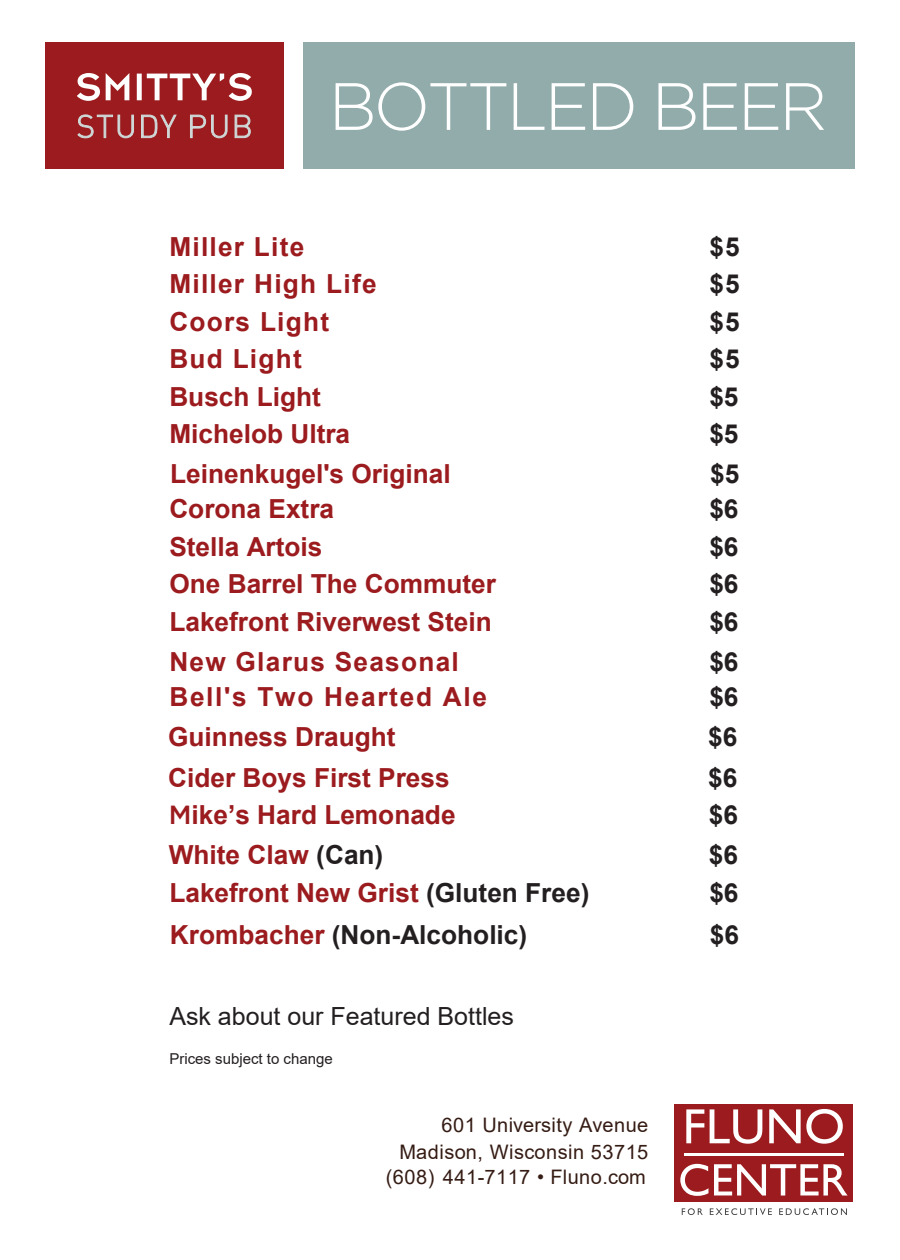
<style>
.page{position:relative;width:900px;height:1260px;background:#fff}
.page>*{position:absolute;margin:0;border:0;box-sizing:border-box;transform-origin:0 0}
.t1{font:300 66.75px "Gotham";letter-spacing:-.05em;color:#fff}
.t2{font:700 26.25px "Arial";color:#9b1b1e}
.t3{font:700 26.25px "Arial";color:#231f20}
.t4{font:700 26.25px "Arial";letter-spacing:.05em;color:#9b1b1e}
.t5{font:700 26.25px "Arial";letter-spacing:.065em;color:#9b1b1e}
.t6{font:25px "Arial";color:#231f20}
.t7{font:20px/27.5px "Arial";letter-spacing:.025em;color:#351c14;text-align:right}
.t8{font:15px "Arial";color:#231f20}
.s1{font-family:"Gotham";font-weight:500}
.s2{color:#231f20}
.s3{color:#9b1b1e}
</style>
<div class="page">
<div style="left:303px;top:42px;width:552px;height:127px;background:#91acaa"></div>
<div style="left:45px;top:42px;width:239px;height:127px;background:#9b1b1e"></div>
<svg style="left:77px;top:114px;width:174px;height:24px"></svg>
<svg style="left:77px;top:73px;width:175px;height:28px"></svg>
<div style="left:674px;top:1104px;width:178px;height:97px;background:#9b1b1e"></div>
<svg style="left:686px;top:1109px;width:18px;height:34px"></svg>
<svg style="left:710px;top:1109px;width:52px;height:35px"></svg>
<svg style="left:769px;top:1109px;width:74px;height:35px"></svg>
<svg style="left:680px;top:1164px;width:28px;height:32px"></svg>
<svg style="left:714px;top:1164px;width:134px;height:32px"></svg>
<hr style="left:684px;top:1153px;width:160px;height:3px;background:#fff">
<svg style="left:682px;top:1208px;width:21px;height:7px"></svg>
<svg style="left:710px;top:1208px;width:62px;height:7px"></svg>
<svg style="left:779px;top:1208px;width:68px;height:7px"></svg>
<h1 class="t1" style="left:329px;top:64px;width:500px">BOTTLED BEER</h1>
<p class="t4" style="left:169px;top:228px;width:137px">Miller Lite</p>
<p class="t3" style="left:709px;top:228px;width:32px">$5</p>
<p class="t4" style="left:169px;top:265px;width:209px">Miller High Life</p>
<p class="t3" style="left:709px;top:265px;width:32px">$5</p>
<p class="t4" style="left:169px;top:303px;width:161px">Coors Light</p>
<p class="t3" style="left:709px;top:303px;width:32px">$5</p>
<p class="t4" style="left:169px;top:340px;width:134px">Bud Light</p>
<p class="t3" style="left:709px;top:340px;width:32px">$5</p>
<p class="t2" style="left:169px;top:378px;width:153px">Busch Light</p>
<p class="t3" style="left:709px;top:378px;width:31px">$5</p>
<p class="t2" style="left:169px;top:415px;width:182px">Michelob Ultra</p>
<p class="t3" style="left:709px;top:415px;width:31px">$5</p>
<p class="t2" style="left:170px;top:455px;width:282px">Leinenkugel's Original</p>
<p class="t3" style="left:710px;top:455px;width:31px">$5</p>
<p class="t2" style="left:169px;top:490px;width:166px">Corona Extra</p>
<p class="t3" style="left:709px;top:490px;width:31px">$6</p>
<p class="t2" style="left:169px;top:528px;width:155px">Stella Artois</p>
<p class="t3" style="left:709px;top:528px;width:31px">$6</p>
<p class="t2" style="left:169px;top:565px;width:328px">One Barrel The Commuter</p>
<p class="t3" style="left:709px;top:565px;width:31px">$6</p>
<p class="t2" style="left:169px;top:603px;width:324px">Lakefront Riverwest Stein</p>
<p class="t3" style="left:709px;top:603px;width:31px">$6</p>
<p class="t4" style="left:169px;top:643px;width:291px">New Glarus Seasonal</p>
<p class="t3" style="left:709px;top:643px;width:31px">$6</p>
<p class="t5" style="left:169px;top:678px;width:319px">Bell's Two Hearted Ale</p>
<p class="t3" style="left:709px;top:678px;width:31px">$6</p>
<p class="t2" style="left:168px;top:718px;width:229px">Guinness Draught</p>
<p class="t3" style="left:708px;top:718px;width:31px">$6</p>
<p class="t2" style="left:168px;top:759px;width:283px">Cider Boys First Press</p>
<p class="t3" style="left:708px;top:759px;width:31px">$6</p>
<p class="t2" style="left:169px;top:797px;width:288px"><span class="s1">M</span>ike’s Hard Lemonade</p>
<p class="t3" style="left:709px;top:797px;width:31px">$6</p>
<p class="t2" style="left:169px;top:836px;width:216px">White Claw <span class="s2">(Can)</span></p>
<p class="t3" style="left:709px;top:836px;width:31px">$6</p>
<p class="t2" style="left:169px;top:874px;width:422px">Lakefront New Grist <span class="s2">(Gluten Free)</span></p>
<p class="t3" style="left:709px;top:874px;width:31px">$6</p>
<p class="t3" style="left:170px;top:916px;width:359px"><span class="s3">Krombacher</span> (Non-Alcoholic)</p>
<p class="t3" style="left:710px;top:916px;width:31px">$6</p>
<p class="t6" style="left:169px;top:999px;width:346px">Ask about our Featured Bottles</p>
<p class="t8" style="left:169px;top:1048px;width:165px">Prices subject to change</p>
<p class="t7" style="left:399px;top:1111px;width:250px">601 University Avenue<br>Madison, Wisconsin 53715</p>
<p class="t7" style="left:386px;top:1164px;width:262px">(608) 441-7117 • Fluno.com</p>
</div>
